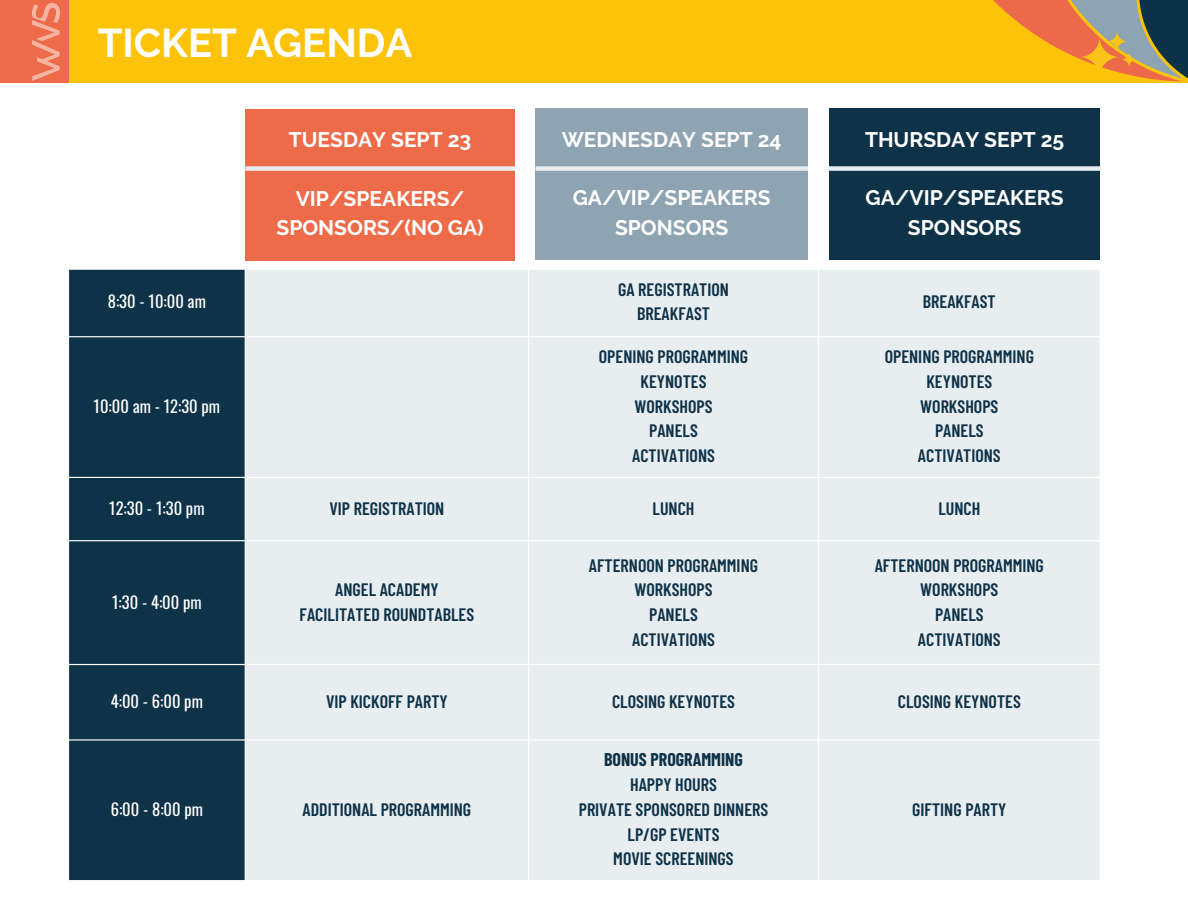
<style>
.page{position:relative;width:1188px;height:918px;background:#fff}
.page>*{position:absolute;margin:0;border:0;box-sizing:border-box;transform-origin:0 0}
.t1{font:700 40.05px "Raleway";color:#fff}
.t2{font:700 21px "Raleway";color:#fff}
.t3{font:600 18px "Barlow Condensed";color:#0e3248}
.t4{font:700 18px "Barlow Condensed";color:#0e3248}
.t5{font:16.5px "Oswald";color:#fff}
</style>
<div class="page">
<div style="left:0;top:0;width:1188px;height:83px;background:#fdc309"></div>
<svg style="left:993px;top:0;width:195px;height:81px"></svg>
<div style="left:0;top:0;width:69px;height:83px;background:#ed6b48"></div>
<img style="left:33px;top:4px;width:27px;height:76px">
<svg style="left:1080px;top:37px;width:40px;height:40px"></svg>
<svg style="left:1107px;top:31px;width:21px;height:21px"></svg>
<svg style="left:1121px;top:52px;width:16px;height:15px"></svg>
<div style="left:69px;top:270px;width:176px;height:610px;background:#0e3248"></div>
<div style="left:246px;top:270px;width:854px;height:610px;background:#e8edf0"></div>
<div style="left:245px;top:109px;width:270px;height:151px;background:#ed6b48"></div>
<div style="left:536px;top:109px;width:272px;height:151px;background:#8ea4b2"></div>
<div style="left:830px;top:109px;width:270px;height:151px;background:#0e3248"></div>
<div style="left:245px;top:166px;width:270px;height:5px;background:#e8edf0"></div>
<div style="left:536px;top:166px;width:272px;height:5px;background:#e8edf0"></div>
<div style="left:828px;top:166px;width:273px;height:5px;background:#e8edf0"></div>
<p class="t1" style="left:98px;top:19px;width:316px">TICKET AGENDA</p>
<p class="t2" style="left:289px;top:127px;width:184px">TUESDAY SEPT 23</p>
<p class="t5" style="left:108px;top:288px;width:100px">8:30 - 10:00 am</p>
<p class="t5" style="left:94px;top:393px;width:128px">10:00 am - 12:30 pm</p>
<p class="t2" style="left:296px;top:186px;width:170px">VIP/SPEAKERS/</p>
<p class="t2" style="left:276px;top:215px;width:209px">SPONSORS/(NO GA)</p>
<p class="t2" style="left:562px;top:127px;width:221px">WEDNESDAY SEPT 24</p>
<p class="t2" style="left:573px;top:186px;width:200px">GA/VIP/SPEAKERS</p>
<p class="t2" style="left:615px;top:215px;width:115px">SPONSORS</p>
<h1 class="t3" style="left:618px;top:278px;width:112px">GA REGISTRATION</h1>
<p class="t3" style="left:637px;top:302px;width:74px">BREAKFAST</p>
<p class="t3" style="left:599px;top:345px;width:151px">OPENING PROGRAMMING</p>
<p class="t3" style="left:641px;top:370px;width:67px">KEYNOTES</p>
<p class="t3" style="left:634px;top:395px;width:80px">WORKSHOPS</p>
<p class="t3" style="left:649px;top:419px;width:50px">PANELS</p>
<p class="t3" style="left:632px;top:444px;width:84px">ACTIVATIONS</p>
<p class="t2" style="left:865px;top:127px;width:201px">THURSDAY SEPT 25</p>
<p class="t2" style="left:866px;top:186px;width:200px">GA/VIP/SPEAKERS</p>
<p class="t2" style="left:908px;top:215px;width:115px">SPONSORS</p>
<p class="t3" style="left:923px;top:290px;width:74px">BREAKFAST</p>
<p class="t3" style="left:885px;top:345px;width:151px">OPENING PROGRAMMING</p>
<p class="t3" style="left:926px;top:370px;width:67px">KEYNOTES</p>
<p class="t3" style="left:920px;top:395px;width:80px">WORKSHOPS</p>
<p class="t3" style="left:935px;top:419px;width:50px">PANELS</p>
<p class="t3" style="left:918px;top:444px;width:84px">ACTIVATIONS</p>
<p class="t5" style="left:109px;top:495px;width:97px">12:30 - 1:30 pm</p>
<p class="t3" style="left:329px;top:497px;width:116px">VIP REGISTRATION</p>
<p class="t3" style="left:653px;top:497px;width:44px">LUNCH</p>
<p class="t3" style="left:938px;top:497px;width:44px">LUNCH</p>
<p class="t5" style="left:112px;top:589px;width:91px">1:30 - 4:00 pm</p>
<p class="t3" style="left:335px;top:578px;width:105px">ANGEL ACADEMY</p>
<p class="t3" style="left:300px;top:603px;width:176px">FACILITATED ROUNDTABLES</p>
<p class="t3" style="left:589px;top:554px;width:171px">AFTERNOON PROGRAMMING</p>
<p class="t3" style="left:634px;top:578px;width:80px">WORKSHOPS</p>
<p class="t3" style="left:649px;top:603px;width:50px">PANELS</p>
<p class="t3" style="left:632px;top:628px;width:84px">ACTIVATIONS</p>
<p class="t3" style="left:875px;top:554px;width:171px">AFTERNOON PROGRAMMING</p>
<p class="t3" style="left:920px;top:578px;width:80px">WORKSHOPS</p>
<p class="t3" style="left:935px;top:603px;width:50px">PANELS</p>
<p class="t3" style="left:918px;top:628px;width:84px">ACTIVATIONS</p>
<p class="t5" style="left:111px;top:688px;width:94px">4:00 - 6:00 pm</p>
<p class="t3" style="left:326px;top:690px;width:123px">VIP KICKOFF PARTY</p>
<p class="t3" style="left:612px;top:690px;width:124px">CLOSING KEYNOTES</p>
<p class="t3" style="left:898px;top:690px;width:124px">CLOSING KEYNOTES</p>
<p class="t5" style="left:111px;top:796px;width:94px">6:00 - 8:00 pm</p>
<p class="t3" style="left:302px;top:798px;width:170px">ADDITIONAL PROGRAMMING</p>
<p class="t4" style="left:604px;top:748px;width:140px">BONUS PROGRAMMING</p>
<p class="t3" style="left:630px;top:773px;width:88px">HAPPY HOURS</p>
<p class="t3" style="left:579px;top:798px;width:191px">PRIVATE SPONSORED DINNERS</p>
<p class="t3" style="left:628px;top:823px;width:93px">LP/GP EVENTS</p>
<p class="t3" style="left:613px;top:847px;width:122px">MOVIE SCREENINGS</p>
<p class="t3" style="left:912px;top:798px;width:96px">GIFTING PARTY</p>
</div>
